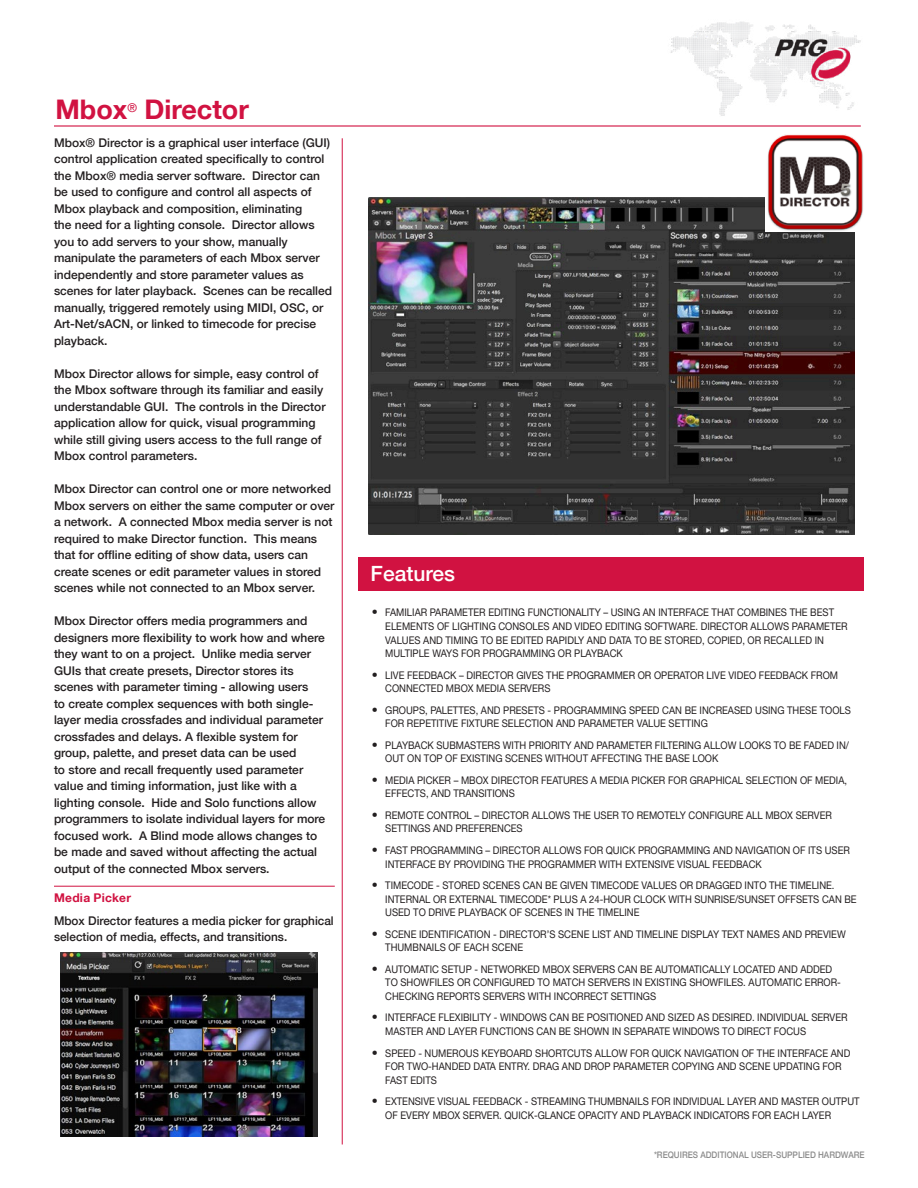
<style>
.page{position:relative;width:918px;height:1188px;background:#fff}
.page>*{position:absolute;margin:0;border:0;box-sizing:border-box;transform-origin:0 0}
.t1{font:700 27px "Helvetica Neue LT";color:#d11241}
.t2{font:500 21px "Helvetica Neue LT";color:#fff}
.t3{font:500 12px/16.5px "Helvetica Neue LT";color:#231f20}
.t4{font:700 12px "Helvetica Neue LT";letter-spacing:.025em;color:#d11241}
.t5{font:12px "Helvetica Neue LT";color:#d11241}
.t6{font:10.5px/13.5px "Helvetica Neue LT";color:#231f20;scale:.9 1}
.t7{font:500 9px "Helvetica Neue LT";color:#8c8c8c;scale:.9 1}
.s1{font-size:12px}
</style>
<div class="page">
<img style="left:670px;top:21px;width:191px;height:95px">
<div style="left:358px;top:557px;width:506px;height:34px;background:#d11241"></div>
<hr style="left:54px;top:125px;width:807px;height:2px;background:#d11241">
<img style="left:60px;top:952px;width:258px;height:185px">
<hr style="left:342px;top:138px;width:1px;height:1006px;background:#d11241">
<img style="left:368px;top:198px;width:486px;height:336px">
<img style="left:766px;top:134px;width:97px;height:98px">
<hr style="left:54px;top:886px;width:281px;height:1px;background:#d11241">
<h1 class="t1" style="left:55px;top:93px;width:73px">Mbox</h1>
<p class="t5" style="left:127px;top:100px;width:11px">®</p>
<h1 class="t1" style="left:144px;top:93px;width:106px">Director</h1>
<p class="t3" style="left:54px;top:134px;width:280px">Mbox® Director is a graphical user interface (GUI) control application created specifically to control the Mbox® media server software. Director can be used to configure and control all aspects of Mbox playback and composition, eliminating<br>the need for a lighting console. Director allows you to add servers to your show, manually manipulate the parameters of each Mbox server independently and store parameter values as scenes for later playback. Scenes can be recalled manually, triggered remotely using MIDI, OSC, or Art-Net/sACN, or linked to timecode for precise playback.</p>
<p class="t3" style="left:54px;top:365px;width:273px">Mbox Director allows for simple, easy control of the Mbox software through its familiar and easily understandable GUI. The controls in the Director application allow for quick, visual programming while still giving users access to the full range of Mbox control parameters.</p>
<p class="t3" style="left:54px;top:481px;width:282px">Mbox Director can control one or more networked Mbox servers on either the same computer or over a network. A connected Mbox media server is not required to make Director function. This means that for offline editing of show data, users can create scenes or edit parameter values in stored scenes while not connected to an Mbox server.</p>
<p class="t3" style="left:54px;top:613px;width:273px">Mbox Director offers media programmers and designers more flexibility to work how and where they want to on a project. Unlike media server GUIs that create presets, Director stores its scenes with parameter timing - allowing users<br>to create complex sequences with both single&shy;layer media crossfades and individual parameter crossfades and delays. A flexible system for group, palette, and preset data can be used<br>to store and recall frequently used parameter value and timing information, just like with a lighting console. Hide and Solo functions allow programmers to isolate individual layers for more focused work. A Blind mode allows changes to be made and saved without affecting the actual output of the connected Mbox servers.</p>
<p class="t4" style="left:54px;top:891px;width:79px">Media Picker</p>
<p class="t3" style="left:54px;top:912px;width:281px">Mbox Director features a media picker for graphical selection of media, effects, and transitions.</p>
<h2 class="t2" style="left:371px;top:561px;width:86px">Features</h2>
<p class="t6" style="left:385px;top:606px;width:515px;text-indent:-14px"><span class="s1">•</span> FAMILIAR PARAMETER EDITING FUNCTIONALITY – USING AN INTERFACE THAT COMBINES THE BEST ELEMENTS OF LIGHTING CONSOLES AND VIDEO EDITING SOFTWARE. DIRECTOR ALLOWS PARAMETER VALUES AND TIMING TO BE EDITED RAPIDLY AND DATA TO BE STORED, COPIED, OR RECALLED IN MULTIPLE WAYS FOR PROGRAMMING OR PLAYBACK</p>
<p class="t6" style="left:385px;top:668px;width:505px;text-indent:-14px"><span class="s1">•</span> LIVE FEEDBACK – DIRECTOR GIVES THE PROGRAMMER OR OPERATOR LIVE VIDEO FEEDBACK FROM<br>CONNECTED MBOX MEDIA SERVERS</p>
<p class="t6" style="left:385px;top:703px;width:519px;text-indent:-14px"><span class="s1">•</span> GROUPS, PALETTES, AND PRESETS - PROGRAMMING SPEED CAN BE INCREASED USING THESE TOOLS<br>FOR REPETITIVE FIXTURE SELECTION AND PARAMETER VALUE SETTING</p>
<p class="t6" style="left:385px;top:738px;width:517px;text-indent:-14px"><span class="s1">•</span> PLAYBACK SUBMASTERS WITH PRIORITY AND PARAMETER FILTERING ALLOW LOOKS TO BE FADED IN/<br>OUT ON TOP OF EXISTING SCENES WITHOUT AFFECTING THE BASE LOOK</p>
<p class="t6" style="left:385px;top:773px;width:515px;text-indent:-14px"><span class="s1">•</span> MEDIA PICKER – MBOX DIRECTOR FEATURES A MEDIA PICKER FOR GRAPHICAL SELECTION OF MEDIA,<br>EFFECTS, AND TRANSITIONS</p>
<p class="t6" style="left:385px;top:808px;width:498px;text-indent:-14px"><span class="s1">•</span> REMOTE CONTROL – DIRECTOR ALLOWS THE USER TO REMOTELY CONFIGURE ALL MBOX SERVER<br>SETTINGS AND PREFERENCES</p>
<p class="t6" style="left:385px;top:843px;width:518px;text-indent:-14px"><span class="s1">•</span> FAST PROGRAMMING – DIRECTOR ALLOWS FOR QUICK PROGRAMMING AND NAVIGATION OF ITS USER<br>INTERFACE BY PROVIDING THE PROGRAMMER WITH EXTENSIVE VISUAL FEEDBACK</p>
<p class="t6" style="left:385px;top:879px;width:525px;text-indent:-14px"><span class="s1">•</span> TIMECODE - STORED SCENES CAN BE GIVEN TIMECODE VALUES OR DRAGGED INTO THE TIMELINE.<br>INTERNAL OR EXTERNAL TIMECODE* PLUS A 24-HOUR CLOCK WITH SUNRISE/SUNSET OFFSETS CAN BE<br>USED TO DRIVE PLAYBACK OF SCENES IN THE TIMELINE</p>
<p class="t6" style="left:385px;top:927px;width:513px;text-indent:-14px"><span class="s1">•</span> SCENE IDENTIFICATION - DIRECTOR’S SCENE LIST AND TIMELINE DISPLAY TEXT NAMES AND PREVIEW<br>THUMBNAILS OF EACH SCENE</p>
<p class="t6" style="left:385px;top:962px;width:508px;text-indent:-14px"><span class="s1">•</span> AUTOMATIC SETUP - NETWORKED MBOX SERVERS CAN BE AUTOMATICALLY LOCATED AND ADDED<br>TO SHOWFILES OR CONFIGURED TO MATCH SERVERS IN EXISTING SHOWFILES. AUTOMATIC ERROR-<br>CHECKING REPORTS SERVERS WITH INCORRECT SETTINGS</p>
<p class="t6" style="left:385px;top:1011px;width:515px;text-indent:-14px"><span class="s1">•</span> INTERFACE FLEXIBILITY - WINDOWS CAN BE POSITIONED AND SIZED AS DESIRED. INDIVIDUAL SERVER<br>MASTER AND LAYER FUNCTIONS CAN BE SHOWN IN SEPARATE WINDOWS TO DIRECT FOCUS</p>
<p class="t6" style="left:385px;top:1046px;width:518px;text-indent:-13px"><span class="s1">•</span> SPEED - NUMEROUS KEYBOARD SHORTCUTS ALLOW FOR QUICK NAVIGATION OF THE INTERFACE AND<br>FOR TWO-HANDED DATA ENTRY. DRAG AND DROP PARAMETER COPYING AND SCENE UPDATING FOR<br>FAST EDITS</p>
<p class="t6" style="left:385px;top:1095px;width:529px;text-indent:-13px"><span class="s1">•</span> EXTENSIVE VISUAL FEEDBACK - STREAMING THUMBNAILS FOR INDIVIDUAL LAYER AND MASTER OUTPUT<br>OF EVERY MBOX SERVER. QUICK-GLANCE OPACITY AND PLAYBACK INDICATORS FOR EACH LAYER</p>
<p class="t7" style="left:654px;top:1150px;width:235px">*REQUIRES ADDITIONAL USER-SUPPLIED HARDWARE</p>
</div>
